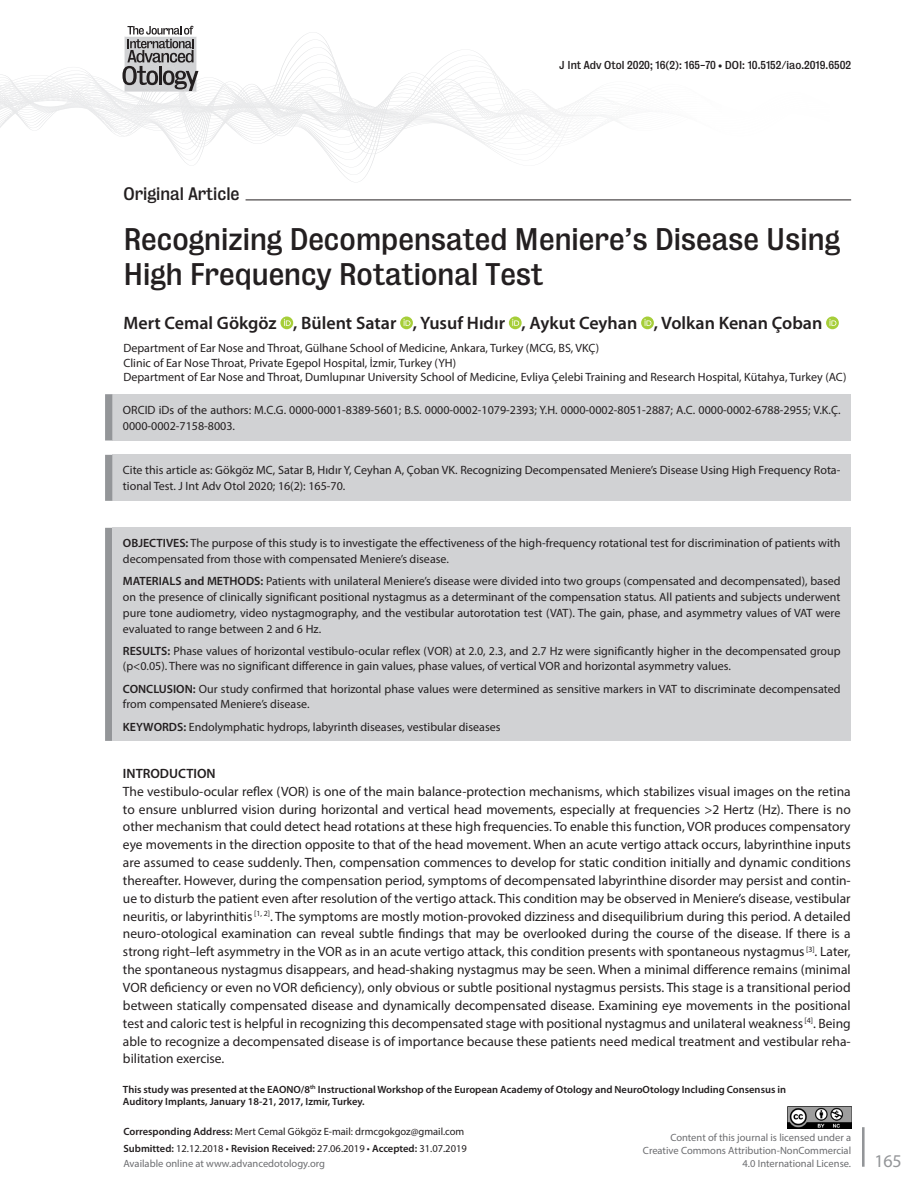
<style>
.page{position:relative;width:915px;height:1191px;background:#fff}
.page>*{position:absolute;margin:0;border:0;box-sizing:border-box;transform-origin:0 0}
.t1{font:28.5px/34.2px "Bureau Grot Five Three";color:#231f20}
.t2{font:600 18px "Myriad Pro";color:#231f20}
.t3{font:18px "Myriad Pro";color:#939598}
.t4{font:16.5px "Bureau Grot Five Three";color:#231f20}
.t5{font:13.5px/17.9px "Myriad Pro";color:#231f20;text-align:justify}
.t6{font:600 13.5px "Myriad Pro";color:#231f20}
.t7{font:12px/15.8px "Myriad Pro";color:#231f20}
.t8{font:600 10.5px/12.8px "Myriad Pro";color:#231f20}
.t9{font:10.5px/12.8px "Myriad Pro";color:#6c6d70;text-align:right}
.t10{font:10.5px/17px "Myriad Pro";color:#231f20}
.t11{font:10.5px "Bureau Grot Five Three";color:#231f20}
.s1{font-size:6px}
.s2{font-weight:600}
</style>
<div class="page">
<svg style="left:0;top:25px;width:613px;height:140px"></svg>
<hr style="left:245px;top:199px;width:605px;height:1px;background:#231f20">
<hr style="left:861px;top:1127px;width:3px;height:39px;background:#939598">
<div style="left:105px;top:528px;width:7px;height:213px;background:#939598"></div>
<div style="left:112px;top:528px;width:738px;height:213px;background:#d1d2d4"></div>
<svg style="left:280px;top:316px;width:13px;height:13px"></svg>
<svg style="left:400px;top:316px;width:13px;height:13px"></svg>
<svg style="left:508px;top:316px;width:13px;height:13px"></svg>
<svg style="left:641px;top:316px;width:12px;height:13px"></svg>
<svg style="left:826px;top:316px;width:12px;height:13px"></svg>
<div style="left:112px;top:394px;width:738px;height:46px;background:#d1d2d4"></div>
<div style="left:105px;top:394px;width:7px;height:46px;background:#939598"></div>
<div style="left:112px;top:455px;width:738px;height:46px;background:#d1d2d4"></div>
<div style="left:105px;top:455px;width:7px;height:46px;background:#939598"></div>
<img style="left:787px;top:1106px;width:63px;height:22px">
<p class="t11" style="left:559px;top:59px;width:293px">J Int Adv Otol 2020; 16(2): 165-70 <span class="s1">•</span> DOI: 10.5152/iao.2019.6502</p>
<p class="t4" style="left:123px;top:184px;width:118px">Original Article</p>
<h1 class="t1" style="left:123px;top:222px;width:717px">Recognizing Decompensated Meniere’s Disease Using<br>High Frequency Rotational Test</h1>
<h2 class="t2" style="left:123px;top:312px;width:700px">Mert Cemal Gökgöz , Bülent Satar , Yusuf Hıdır , Aykut Ceyhan , Volkan Kenan Çoban</h2>
<p class="t7" style="left:123px;top:341px;width:724px;line-height:14.4px">Department of Ear Nose and Throat, Gülhane School of Medicine, Ankara, Turkey (MCG, BS, VKÇ)<br>Clinic of Ear Nose Throat, Private Egepol Hospital, İzmir, Turkey (YH)<br>Department of Ear Nose and Throat, Dumlupınar University School of Medicine, Evliya Çelebi Training and Research Hospital, Kütahya, Turkey (AC)</p>
<p class="t7" style="left:123px;top:402px;width:718px">ORCID iDs of the authors: M.C.G. 0000-0001-8389-5601; B.S. 0000-0002-1079-2393; Y.H. 0000-0002-8051-2887; A.C. 0000-0002-6788-2955; V.K.Ç.<br>0000-0002-7158-8003.</p>
<p class="t7" style="left:123px;top:462px;width:718px">Cite this article as: Gökgöz MC, Satar B, Hıdır Y, Ceyhan A, Çoban VK. Recognizing Decompensated Meniere’s Disease Using High Frequency Rota&shy;tional Test. J Int Adv Otol 2020; 16(2): 165-70.</p>
<p class="t7" style="left:123px;top:535px;width:718px"><span class="s2">OBJECTIVES:</span> The purpose of this study is to investigate the effectiveness of the high-frequency rotational test for discrimination of patients with decompensated from those with compensated Meniere’s disease.</p>
<p class="t7" style="left:123px;top:573px;width:718px;text-align:justify"><span class="s2">MATERIALS and METHODS:</span> Patients with unilateral Meniere’s disease were divided into two groups (compensated and decompensated), based on the presence of clinically significant positional nystagmus as a determinant of the compensation status. All patients and subjects underwent pure tone audiometry, video nystagmography, and the vestibular autorotation test (VAT). The gain, phase, and asymmetry values of VAT were evaluated to range between 2 and 6 Hz.</p>
<p class="t7" style="left:123px;top:642px;width:718px"><span class="s2">RESULTS:</span> Phase values of horizontal vestibulo-ocular reflex (VOR) at 2.0, 2.3, and 2.7 Hz were significantly higher in the decompensated group (p&lt;0.05). There was no significant difference in gain values, phase values, of vertical VOR and horizontal asymmetry values.</p>
<p class="t7" style="left:123px;top:680px;width:718px"><span class="s2">CONCLUSION:</span> Our study confirmed that horizontal phase values were determined as sensitive markers in VAT to discriminate decompensated from compensated Meniere’s disease.</p>
<p class="t7" style="left:123px;top:718px;width:379px"><span class="s2">KEYWORDS:</span> Endolymphatic hydrops, labyrinth diseases, vestibular diseases</p>
<p class="t6" style="left:123px;top:764px;width:94px">INTRODUCTION</p>
<p class="t5" style="left:123px;top:782px;width:729px">The vestibulo-ocular reflex (VOR) is one of the main balance-protection mechanisms, which stabilizes visual images on the retina to ensure unblurred vision during horizontal and vertical head movements, especially at frequencies &gt;2 Hertz (Hz). There is no other mechanism that could detect head rotations at these high frequencies. To enable this function, VOR produces compensatory eye movements in the direction opposite to that of the head movement. When an acute vertigo attack occurs, labyrinthine inputs are assumed to cease suddenly. Then, compensation commences to develop for static condition initially and dynamic conditions thereafter. However, during the compensation period, symptoms of decompensated labyrinthine disorder may persist and contin&shy;ue to disturb the patient even after resolution of the vertigo attack. This condition may be observed in Meniere’s disease, vestibular neuritis, or labyrinthitis <sup>[1,</sup> <sup>2]</sup>. The symptoms are mostly motion-provoked dizziness and disequilibrium during this period. A detailed neuro-otological examination can reveal subtle findings that may be overlooked during the course of the disease. If there is a strong right–left asymmetry in the VOR as in an acute vertigo attack, this condition presents with spontaneous nystagmus <sup>[3]</sup>. Later, the spontaneous nystagmus disappears, and head-shaking nystagmus may be seen. When a minimal difference remains (minimal VOR deficiency or even no VOR deficiency), only obvious or subtle positional nystagmus persists. This stage is a transitional period between statically compensated disease and dynamically decompensated disease. Examining eye movements in the positional test and caloric test is helpful in recognizing this decompensated stage with positional nystagmus and unilateral weakness <sup>[4]</sup>. Being able to recognize a decompensated disease is of importance because these patients need medical treatment and vestibular reha&shy;bilitation exercise.</p>
<p class="t8" style="left:123px;top:1082px;width:664px">This study was presented at the EAONO/8<sup>th</sup> Instructional Workshop of the European Academy of Otology and NeuroOtology Including Consensus in<br>Auditory Implants, January 18-21, 2017, Izmir, Turkey.</p>
<p class="t9" style="left:642px;top:1131px;width:210px">Content of this journal is licensed under a<br>Creative Commons Attribution-NonCommercial<br>4.0 International License.</p>
<p class="t10" style="left:123px;top:1122px;width:345px"><span class="s2">Corresponding Address:</span> Mert Cemal Gökgöz E-mail: drmcgokgoz@gmail.com<br><span class="s2">Submitted:</span> 12.12.2018 • <span class="s2">Revision Received:</span> 27.06.2019 • <span class="s2">Accepted:</span> 31.07.2019</p>
<p class="t9" style="left:123px;top:1156px;width:203px">Available online at www.advancedotology.org</p>
<h2 class="t3" style="left:874px;top:1149px;width:29px">165</h2>
</div>
